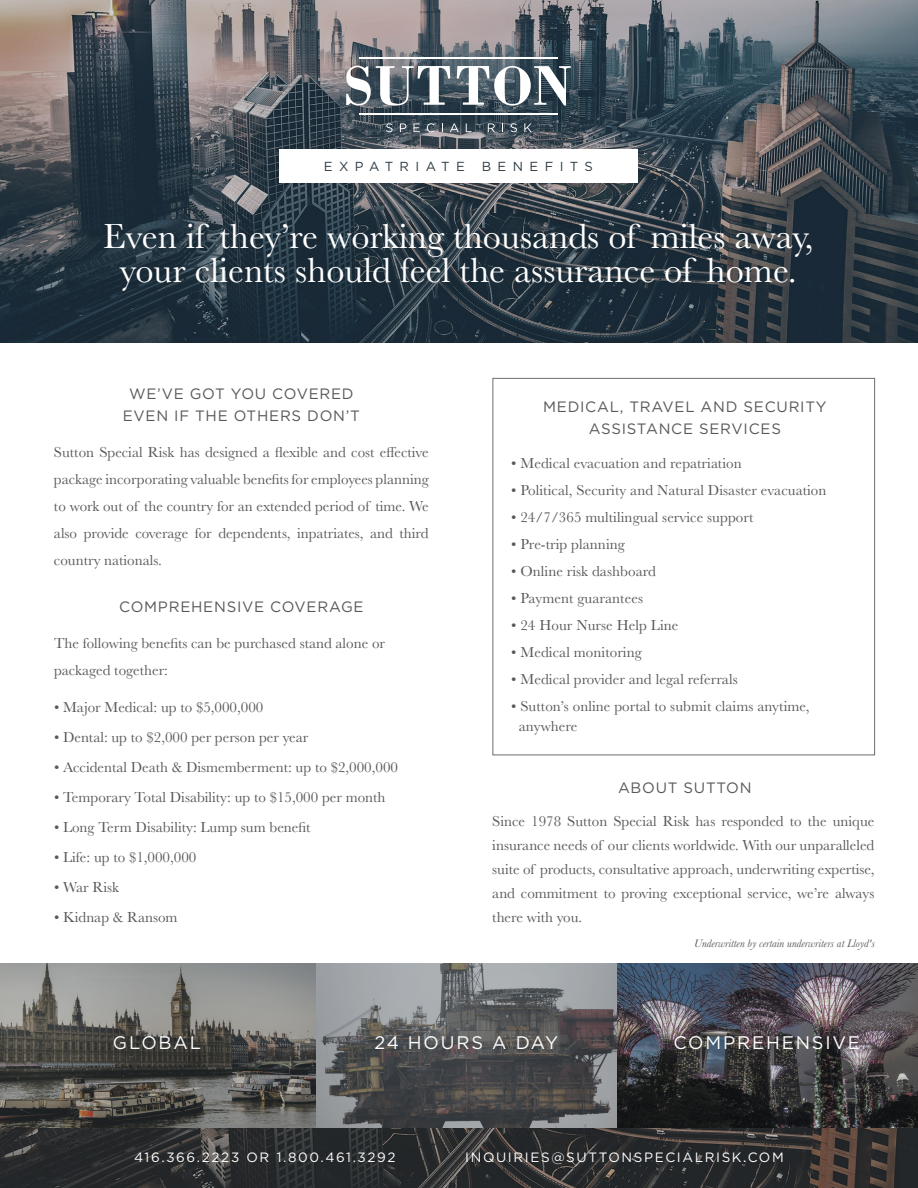
<style>
.page{position:relative;width:918px;height:1188px;background:#fff}
.page>*{position:absolute;margin:0;border:0;box-sizing:border-box;transform-origin:0 0}
.t1{font:36.3px "Baskerville";color:#fff}
.t2{font:18.15px "Gotham";letter-spacing:.1em;color:#fff}
.t3{font:15px/27px "Baskerville";color:#57585a;text-align:justify}
.Bullets{font:15px/22.5px "Gotham";letter-spacing:.05em;color:#57585a;text-align:center}
.Bullets-2{font:13.5px "Gotham";letter-spacing:.12em;color:#fff}
.Bullets-3{font:13.05px "Gotham";letter-spacing:.49em;color:#2c3a43}
.t4{font:italic 11.25px "Baskerville";color:#57585a}
</style>
<div class="page">
<div style="left:493px;top:378px;width:382px;height:377px;border:1px solid #6c6d70"></div>
<img style="left:0;top:0;width:918px;height:342px">
<img style="left:0;top:964px;width:316px;height:165px">
<img style="left:316px;top:964px;width:602px;height:165px">
<svg style="left:346px;top:66px;width:104px;height:40px"></svg>
<svg style="left:457px;top:66px;width:114px;height:40px"></svg>
<hr style="left:359px;top:113px;width:198px;height:2px;background:#fff">
<hr style="left:359px;top:57px;width:198px;height:1px;background:#fff">
<svg style="left:386px;top:123px;width:7px;height:9px"></svg>
<svg style="left:400px;top:123px;width:6px;height:9px"></svg>
<svg style="left:414px;top:123px;width:6px;height:9px"></svg>
<svg style="left:427px;top:123px;width:8px;height:9px"></svg>
<svg style="left:450px;top:123px;width:9px;height:9px"></svg>
<svg style="left:466px;top:123px;width:6px;height:9px"></svg>
<svg style="left:488px;top:123px;width:7px;height:9px"></svg>
<svg style="left:511px;top:123px;width:6px;height:9px"></svg>
<svg style="left:524px;top:123px;width:8px;height:9px"></svg>
<div style="left:279px;top:149px;width:359px;height:34px;background:#fff"></div>
<img style="left:0;top:1129px;width:918px;height:59px">
<p class="Bullets-3" style="left:324px;top:158px;width:143px">EXPATRIATE</p>
<p class="Bullets-3" style="left:482px;top:158px;width:113px">BENEFITS</p>
<p class="t1" style="left:103px;top:214px;width:712px">Even if they’re working thousands of miles away,</p>
<p class="t1" style="left:120px;top:248px;width:679px">your clients should feel the assurance of home.</p>
<p class="Bullets" style="left:129px;top:382px;width:226px">WE’VE GOT YOU COVERED</p>
<p class="Bullets" style="left:123px;top:404px;width:239px">EVEN IF THE OTHERS DON’T</p>
<p class="t3" style="left:54px;top:439px;width:376px">Sutton Special Risk has designed a flexible and cost effective package incorporating valuable benefits for employees planning to work out of the country for an extended period of time. We also provide coverage for dependents, inpatriates, and third country nationals.</p>
<p class="Bullets" style="left:119px;top:595px;width:246px">COMPREHENSIVE COVERAGE</p>
<p class="t3" style="left:54px;top:630px;width:333px">The following benefits can be purchased stand alone or packaged together:</p>
<p class="t3" style="left:54px;top:694px;width:211px">• Major Medical: up to $5,000,000</p>
<p class="t3" style="left:54px;top:724px;width:256px">• Dental: up to $2,000 per person per year</p>
<p class="t3" style="left:54px;top:754px;width:346px">• Accidental Death &amp; Dismemberment: up to $2,000,000</p>
<p class="t3" style="left:54px;top:784px;width:333px">• Temporary Total Disability: up to $15,000 per month</p>
<p class="t3" style="left:54px;top:814px;width:258px">• Long Term Disability: Lump sum benefit</p>
<p class="t3" style="left:54px;top:844px;width:144px">• Life: up to $1,000,000</p>
<p class="t3" style="left:54px;top:874px;width:66px">• War Risk</p>
<p class="t3" style="left:54px;top:904px;width:125px">• Kidnap &amp; Ransom</p>
<p class="Bullets" style="left:543px;top:395px;width:285px">MEDICAL, TRAVEL AND SECURITY<br>ASSISTANCE SERVICES</p>
<p class="t3" style="left:511px;top:450px;width:232px">• Medical evacuation and repatriation</p>
<p class="t3" style="left:511px;top:477px;width:317px">• Political, Security and Natural Disaster evacuation</p>
<p class="t3" style="left:511px;top:504px;width:244px">• 24/7/365 multilingual service support</p>
<p class="t3" style="left:511px;top:531px;width:115px">• Pre-trip planning</p>
<p class="t3" style="left:511px;top:558px;width:146px">• Online risk dashboard</p>
<p class="t3" style="left:511px;top:585px;width:133px">• Payment guarantees</p>
<p class="t3" style="left:511px;top:612px;width:169px">• 24 Hour Nurse Help Line</p>
<p class="t3" style="left:511px;top:639px;width:132px">• Medical monitoring</p>
<p class="t3" style="left:511px;top:666px;width:228px">• Medical provider and legal referrals</p>
<p class="t3" style="left:511px;top:693px;width:300px">• Sutton’s online portal to submit claims anytime,</p>
<p class="t3" style="left:519px;top:713px;width:60px">anywhere</p>
<p class="Bullets" style="left:618px;top:776px;width:135px">ABOUT SUTTON</p>
<p class="t3" style="left:492px;top:809px;width:384px;line-height:24px">Since 1978 Sutton Special Risk has responded to the unique insurance needs of our clients worldwide. With our unparalleled suite of products, consultative approach, underwriting expertise, and commitment to proving exceptional service, we’re always there with you.</p>
<p class="t4" style="left:694px;top:936px;width:182px">Underwritten by certain underwriters at Lloyd's</p>
<p class="t2" style="left:113px;top:1031px;width:90px">GLOBAL</p>
<p class="t2" style="left:374px;top:1031px;width:185px">24 HOURS A DAY</p>
<p class="t2" style="left:673px;top:1031px;width:188px">COMPREHENSIVE</p>
<p class="Bullets-2" style="left:134px;top:1149px;width:263px">416.366.2223 OR 1.800.461.3292</p>
<p class="Bullets-2" style="left:465px;top:1149px;width:320px">INQUIRIES@SUTTONSPECIALRISK.COM</p>
</div>
